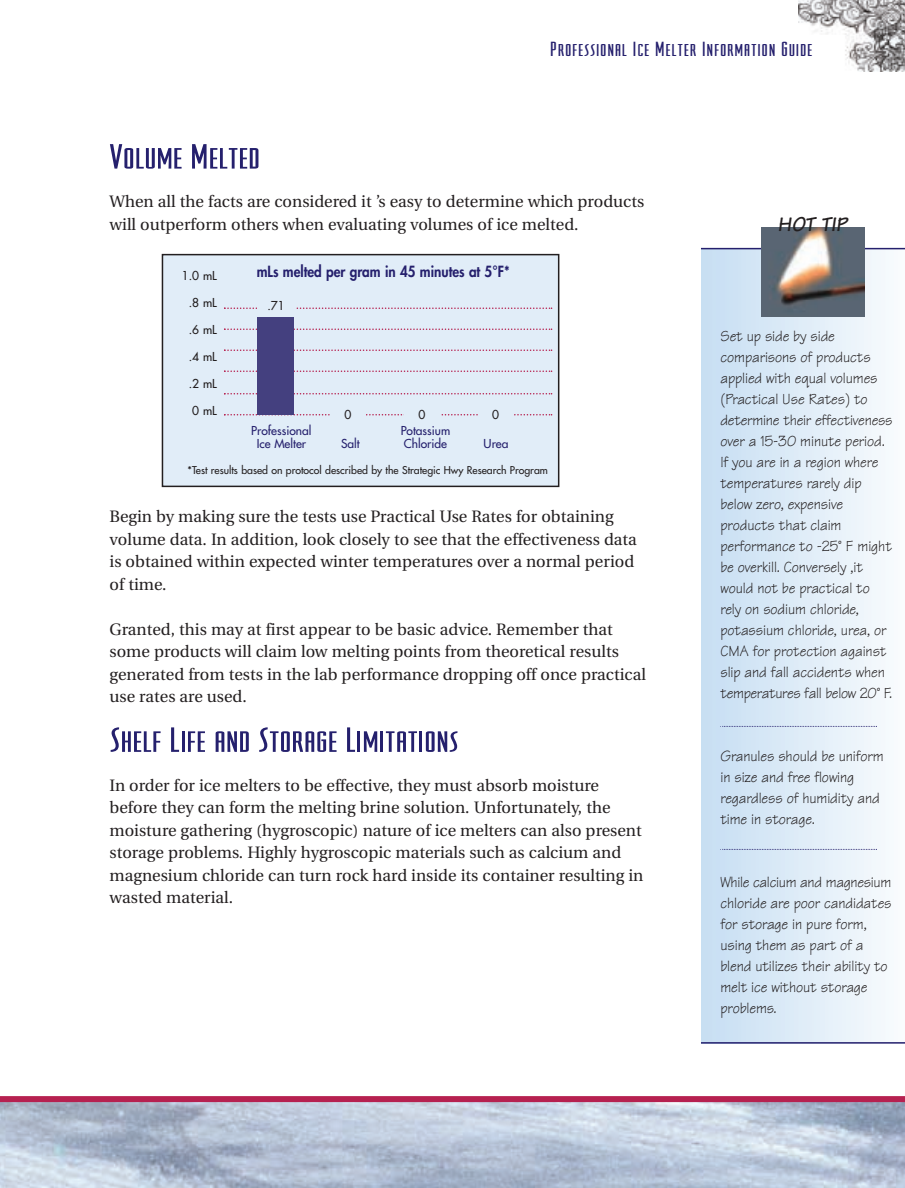
<style>
.page{position:relative;width:905px;height:1188px;background:#fff}
.page>*{position:absolute;margin:0;border:0;box-sizing:border-box;transform-origin:0 0}
.t1{font:36px "Viking";color:#25206d;scale:1.5 1}
.t2{font:21px "Viking";letter-spacing:.03em;color:#25206d;scale:1.35 1}
.t3{font:italic 700 21px "Tekton";color:#231f20}
.t4{font:16.5px/22.5px "Utopia";color:#231f20}
.t5{font:15.75px/21px "Tekton";letter-spacing:-.005em;color:#231f20;scale:.95 1}
.t6{font:800 15px "Futura";color:#25206d;scale:.9 1}
.t7{font:12px "Futura";color:#25206d}
.t8{font:12px "Futura";color:#231f20}
.t9{font:10.5px "Futura";color:#231f20}
</style>
<div class="page">
<img style="left:798px;top:0;width:106px;height:72px">
<img style="left:0;top:1102px;width:904px;height:86px">
<div style="left:0;top:1096px;width:904px;height:6px;background:#b62150"></div>
<div style="left:701px;top:249px;width:203px;height:795px;background:linear-gradient(to right,#c6def2,#f9fcfd)"></div>
<hr style="left:701px;top:1042px;width:203px;height:2px;background:#25206d">
<hr style="left:701px;top:248px;width:203px;height:1px;background:#25206d">
<img style="left:761px;top:228px;width:103px;height:89px">
<svg style="left:720px;top:726px;width:157px;height:1px"></svg>
<svg style="left:720px;top:849px;width:157px;height:1px"></svg>
<div style="left:162px;top:255px;width:396px;height:231px;background:#e1edf8"></div>
<div style="left:162px;top:254px;width:397px;height:233px;border:2px solid #231f20"></div>
<svg style="left:224px;top:308px;width:328px;height:1px"></svg>
<svg style="left:224px;top:328px;width:328px;height:2px"></svg>
<svg style="left:224px;top:350px;width:328px;height:1px"></svg>
<svg style="left:224px;top:370px;width:328px;height:2px"></svg>
<svg style="left:224px;top:393px;width:328px;height:1px"></svg>
<svg style="left:224px;top:414px;width:328px;height:2px"></svg>
<div style="left:258px;top:317px;width:36px;height:98px;background:#44407f"></div>
<div style="left:257px;top:295px;width:38px;height:20px;background:#e1edf8"></div>
<div style="left:330px;top:402px;width:35px;height:22px;background:#e1edf8"></div>
<div style="left:404px;top:402px;width:36px;height:22px;background:#e1edf8"></div>
<div style="left:478px;top:402px;width:35px;height:22px;background:#e1edf8"></div>
<p class="t2" style="left:550px;top:36px;width:196px">Professional Ice Melter Information Guide</p>
<h1 class="t1" style="left:110px;top:135px;width:102px">Volume Melted</h1>
<p class="t4" style="left:110px;top:192px;width:536px">When all the facts are considered it ’s easy to determine which products will outperform others when evaluating volumes of ice melted.</p>
<p class="t8" style="left:182px;top:269px;width:36px">1.0 mL</p>
<p class="t8" style="left:189px;top:296px;width:30px">.8 mL</p>
<p class="t8" style="left:189px;top:323px;width:30px">.6 mL</p>
<p class="t8" style="left:189px;top:350px;width:30px">.4 mL</p>
<p class="t8" style="left:189px;top:377px;width:30px">.2 mL</p>
<p class="t8" style="left:192px;top:404px;width:26px">0 mL</p>
<p class="t6" style="left:257px;top:265px;width:282px">mLs melted per gram in 45 minutes at 5°F*</p>
<p class="t8" style="left:267px;top:299px;width:19px">.71</p>
<p class="t8" style="left:344px;top:409px;width:8px">0</p>
<p class="t8" style="left:418px;top:409px;width:8px">0</p>
<p class="t8" style="left:492px;top:409px;width:8px">0</p>
<p class="t7" style="left:251px;top:424px;width:62px">Professional</p>
<p class="t7" style="left:400px;top:424px;width:51px">Potassium</p>
<p class="t7" style="left:257px;top:438px;width:51px">Ice Melter</p>
<p class="t7" style="left:341px;top:438px;width:20px">Salt</p>
<p class="t7" style="left:404px;top:438px;width:45px">Chloride</p>
<p class="t7" style="left:483px;top:438px;width:26px">Urea</p>
<p class="t9" style="left:188px;top:465px;width:362px">*Test results based on protocol described by the Strategic Hwy Research Program</p>
<p class="t4" style="left:110px;top:507px;width:529px">Begin by making sure the tests use Practical Use Rates for obtaining volume data. In addition, look closely to see that the effectiveness data is obtained within expected winter temperatures over a normal period of time.</p>
<p class="t4" style="left:110px;top:619px;width:538px">Granted, this may at first appear to be basic advice. Remember that some products will claim low melting points from theoretical results generated from tests in the lab performance dropping off once practical use rates are used.</p>
<h1 class="t1" style="left:110px;top:718px;width:234px">Shelf Life and Storage Limitations</h1>
<p class="t4" style="left:110px;top:775px;width:535px">In order for ice melters to be effective, they must absorb moisture before they can form the melting brine solution. Unfortunately, the moisture gathering (hygroscopic) nature of ice melters can also present storage problems. Highly hygroscopic materials such as calcium and magnesium chloride can turn rock hard inside its container resulting in wasted material.</p>
<p class="t3" style="left:777px;top:217px;width:71px">HOT TIP</p>
<p class="t5" style="left:720px;top:328px;width:183px">Set up side by side comparisons of products applied with equal volumes (Practical Use Rates) to determine their effectiveness over a 15-30 minute period.<br>If you are in a region where temperatures rarely dip below zero, expensive products that claim performance to -25° F might be overkill. Conversely ,it would not be practical to rely on sodium chloride, potassium chloride, urea, or<br>CMA for protection against slip and fall accidents when temperatures fall below 20° F.</p>
<p class="t5" style="left:720px;top:748px;width:173px">Granules should be uniform in size and free flowing regardless of humidity and time in storage.</p>
<p class="t5" style="left:720px;top:874px;width:182px">While calcium and magnesium chloride are poor candidates for storage in pure form, using them as part of a blend utilizes their ability to melt ice without storage problems.</p>
</div>
